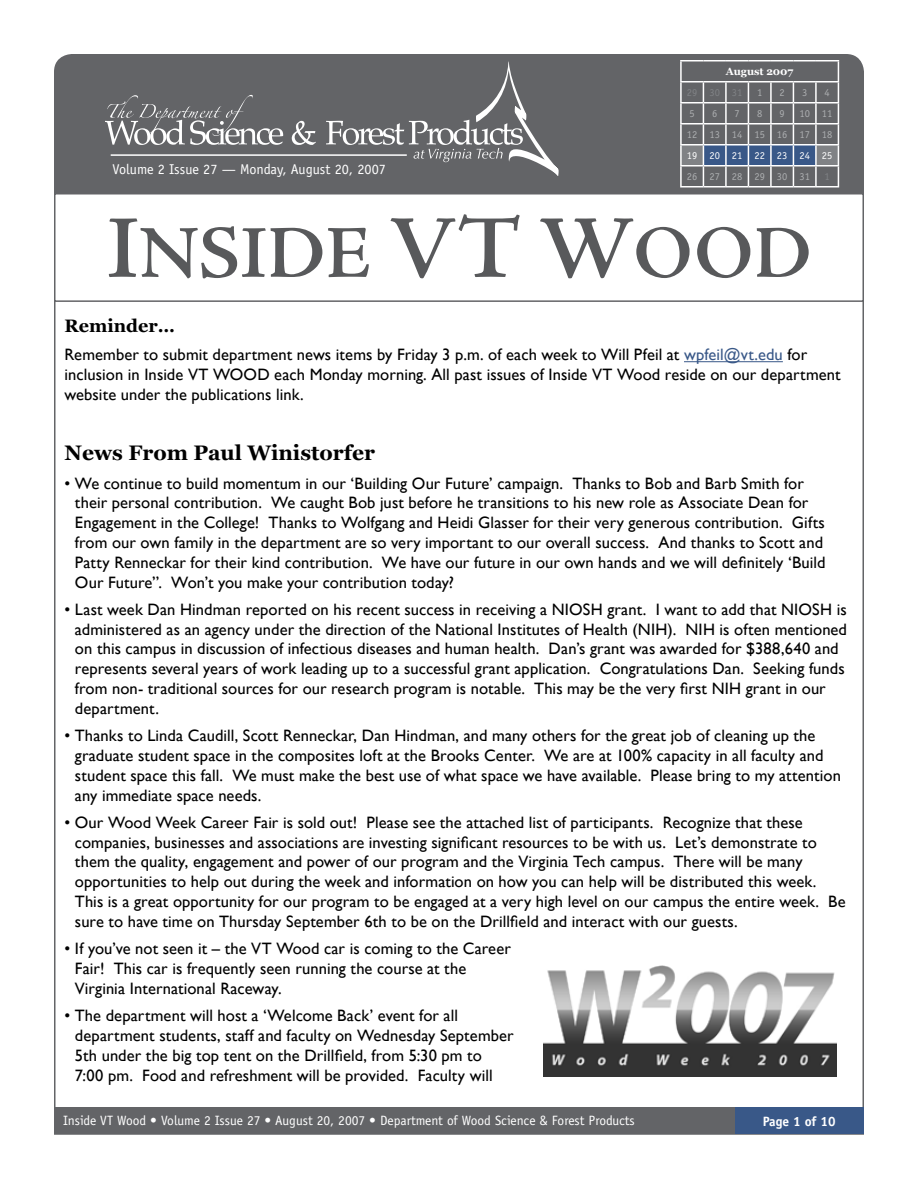
<style>
.page{position:relative;width:918px;height:1188px;background:#fff}
.page>*{position:absolute;margin:0;border:0;box-sizing:border-box;transform-origin:0 0}
.t1{font:600 75px "Adobe Jenson Pro";color:#58595b}
.t2{font:700 21px "Georgia";color:#000}
.t3{font:700 18px "Georgia";color:#000}
.t4{font:16.5px/19.8px "Gill Sans";letter-spacing:.005em;color:#000}
.t5{font:14.25px "Officina Sans";color:#fff}
.t6{font:13.5px "Officina Sans";color:#fff}
.t7{font:700 13.5px "Officina Sans";color:#fff}
.t8{font:10.5px/21px "Officina Sans";color:#acaeb0;text-align:right}
.t9{font:10.5px "Officina Sans";color:#fff}
.t10{font:700 10.5px "Georgia";color:#fff}
.t11{font:10.5px "Officina Sans";color:#808285}
.s1{font-size:90px}
.s2{color:#395888}
</style>
<div class="page">
<hr style="left:684px;top:361px;width:99px;height:1px;background:#395888">
<img style="left:544px;top:965px;width:293px;height:112px">
<div style="left:734px;top:1107px;width:130px;height:27px;background:#395888"></div>
<div style="left:54px;top:1107px;width:680px;height:27px;background:#636467"></div>
<div style="left:54px;top:54px;width:810px;height:164px;background:#636467;border-radius:18px"></div>
<svg style="left:105px;top:95px;width:178px;height:50px"></svg>
<svg style="left:292px;top:121px;width:24px;height:24px"></svg>
<svg style="left:326px;top:62px;width:232px;height:114px"></svg>
<hr style="left:111px;top:154px;width:296px;height:2px;background:#fff">
<div style="left:55px;top:194px;width:808px;height:107px;background:#fff"></div>
<div style="left:54px;top:193px;width:810px;height:109px;border:2px solid #636467"></div>
<hr style="left:680px;top:60px;width:23px;height:2px;background:#fff">
<hr style="left:703px;top:60px;width:23px;height:2px;background:#fff">
<hr style="left:726px;top:60px;width:22px;height:2px;background:#fff">
<hr style="left:748px;top:60px;width:23px;height:2px;background:#fff">
<hr style="left:771px;top:60px;width:22px;height:2px;background:#fff">
<hr style="left:793px;top:60px;width:23px;height:2px;background:#fff">
<hr style="left:816px;top:60px;width:23px;height:2px;background:#fff">
<hr style="left:680px;top:186px;width:23px;height:2px;background:#fff">
<hr style="left:703px;top:186px;width:23px;height:2px;background:#fff">
<hr style="left:726px;top:186px;width:22px;height:2px;background:#fff">
<hr style="left:748px;top:186px;width:23px;height:2px;background:#fff">
<hr style="left:771px;top:186px;width:22px;height:2px;background:#fff">
<hr style="left:793px;top:186px;width:23px;height:2px;background:#fff">
<hr style="left:816px;top:186px;width:23px;height:2px;background:#fff">
<svg style="left:680px;top:62px;width:159px;height:124px"></svg>
<p class="t10" style="left:726px;top:66px;width:69px">August 2007</p>
<p class="t11" style="left:687px;top:86px;width:57px">29 30 31</p>
<p class="t8" style="left:757px;top:82px;width:7px">1</p>
<p class="t8" style="left:780px;top:82px;width:7px">2</p>
<p class="t8" style="left:802px;top:82px;width:7px">3</p>
<p class="t8" style="left:825px;top:82px;width:7px">4</p>
<p class="t8" style="left:690px;top:103px;width:7px">5</p>
<p class="t8" style="left:712px;top:103px;width:7px">6</p>
<p class="t8" style="left:735px;top:103px;width:7px">7</p>
<p class="t8" style="left:757px;top:103px;width:7px">8</p>
<p class="t8" style="left:780px;top:103px;width:7px">9</p>
<p class="t8" style="left:687px;top:103px;width:147px">10 11<br>12 13 14 15 16 17 18</p>
<p class="t9" style="left:687px;top:149px;width:147px">19 20 21 22 23 24 25</p>
<p class="t8" style="left:687px;top:166px;width:125px">26 27 28 29 30 31</p>
<p class="t11" style="left:825px;top:170px;width:7px">1</p>
<p class="t5" style="left:112px;top:161px;width:275px">Volume 2 Issue 27 — Monday, August 20, 2007</p>
<h1 class="t1" style="left:106px;top:211px;width:707px"><span class="s1">I</span>NSIDE <span class="s1">VT W</span>OOD</h1>
<p class="t3" style="left:64px;top:315px;width:112px">Reminder…</p>
<p class="t4" style="left:64px;top:345px;width:778px">Remember to submit department news items by Friday 3 p.m. of each week to Will Pfeil at <span class="s2">wpfeil@vt.edu</span> for inclusion in Inside VT WOOD each Monday morning. All past issues of Inside VT Wood reside on our department website under the publications link.</p>
<p class="t2" style="left:64px;top:441px;width:312px">News From Paul Winistorfer</p>
<p class="t4" style="left:75px;top:473px;width:752px;text-indent:-10px">• We continue to build momentum in our ‘Building Our Future’ campaign. Thanks to Bob and Barb Smith for their personal contribution. We caught Bob just before he transitions to his new role as Associate Dean for Engagement in the College! Thanks to Wolfgang and Heidi Glasser for their very generous contribution. Gifts from our own family in the department are so very important to our overall success. And thanks to Scott and Patty Renneckar for their kind contribution. We have our future in our own hands and we will definitely ‘Build Our Future”. Won’t you make your contribution today?</p>
<p class="t4" style="left:75px;top:599px;width:774px;text-indent:-10px">• Last week Dan Hindman reported on his recent success in receiving a NIOSH grant. I want to add that NIOSH is administered as an agency under the direction of the National Institutes of Health (NIH). NIH is often mentioned on this campus in discussion of infectious diseases and human health. Dan’s grant was awarded for $388,640 and represents several years of work leading up to a successful grant application. Congratulations Dan. Seeking funds from non- traditional sources for our research program is notable. This may be the very first NIH grant in our department.</p>
<p class="t4" style="left:75px;top:726px;width:768px;text-indent:-10px">• Thanks to Linda Caudill, Scott Renneckar, Dan Hindman, and many others for the great job of cleaning up the graduate student space in the composites loft at the Brooks Center. We are at 100% capacity in all faculty and student space this fall. We must make the best use of what space we have available. Please bring to my attention any immediate space needs.</p>
<p class="t4" style="left:75px;top:812px;width:772px;text-indent:-10px">• Our Wood Week Career Fair is sold out! Please see the attached list of participants. Recognize that these companies, businesses and associations are investing significant resources to be with us. Let’s demonstrate to them the quality, engagement and power of our program and the Virginia Tech campus. There will be many opportunities to help out during the week and information on how you can help will be distributed this week.<br>This is a great opportunity for our program to be engaged at a very high level on our campus the entire week. Be sure to have time on Thursday September 6th to be on the Drillfield and interact with our guests.</p>
<p class="t4" style="left:75px;top:939px;width:437px;text-indent:-10px">• If you’ve not seen it – the VT Wood car is coming to the Career<br>Fair! This car is frequently seen running the course at the<br>Virginia International Raceway.</p>
<p class="t4" style="left:75px;top:1006px;width:440px;text-indent:-10px">• The department will host a ‘Welcome Back’ event for all department students, staff and faculty on Wednesday September 5th under the big top tent on the Drillfield, from 5:30 pm to 7:00 pm. Food and refreshment will be provided. Faculty will</p>
<p class="t6" style="left:63px;top:1113px;width:573px">Inside VT Wood • Volume 2 Issue 27 • August 20, 2007 • Department of Wood Science &amp; Forest Products</p>
<p class="t7" style="left:763px;top:1113px;width:74px">Page 1 of 10</p>
</div>
